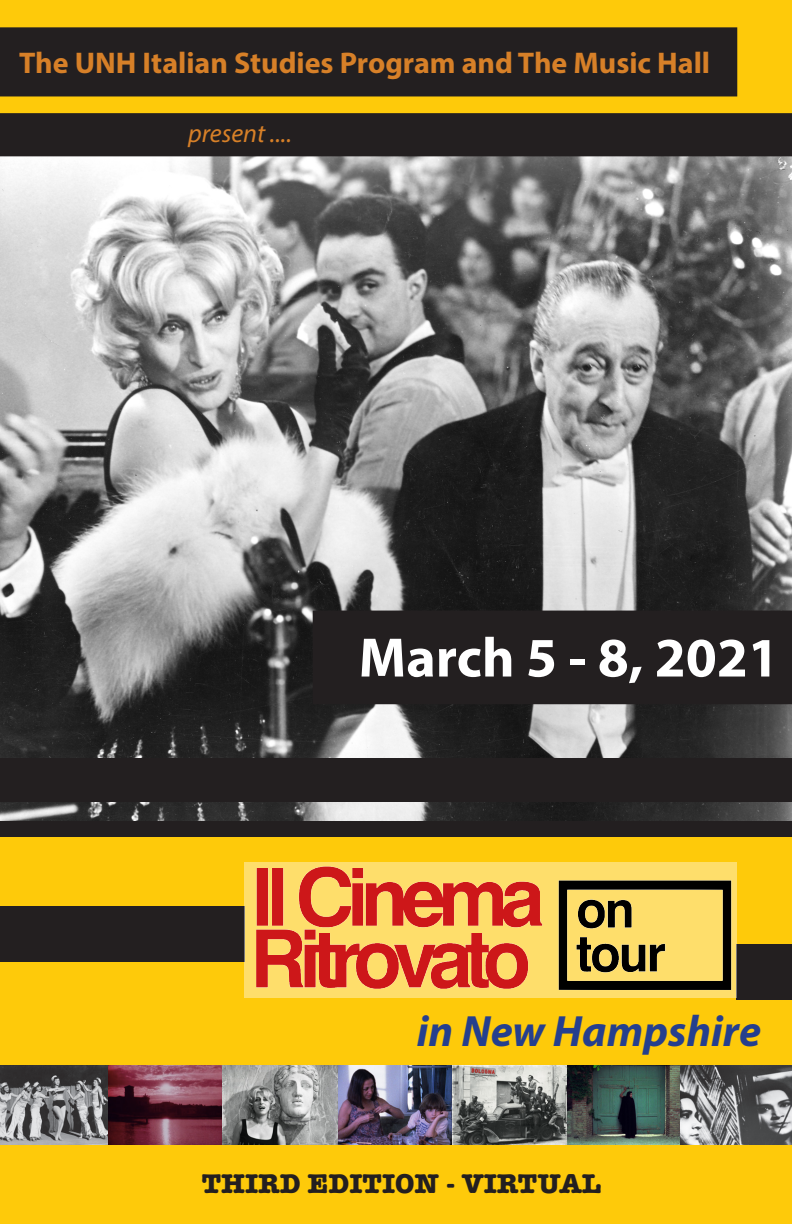
<style>
.page{position:relative;width:792px;height:1224px;background:#feca0a}
.page>*{position:absolute;margin:0;border:0;box-sizing:border-box;transform-origin:0 0}
.t1{font:700 56px "Myriad Pro";color:#fff}
.t2{font:italic 700 44px "Myriad Pro";color:#253f8e}
.t3{font:700 30px "Myriad Pro";color:#d78028}
.t4{font:700 28px "American Typewriter";color:#231f20}
.t5{font:italic 26px "Myriad Pro";color:#d78028}
</style>
<div class="page">
<img style="left:0;top:156px;width:792px;height:665px">
<div style="left:1px;top:28px;width:735px;height:67px;background:#231f20"></div>
<div style="left:0;top:27px;width:737px;height:69px;border:2px solid #231f20"></div>
<div style="left:1px;top:114px;width:790px;height:41px;background:#231f20"></div>
<div style="left:0;top:113px;width:792px;height:43px;border:2px solid #231f20"></div>
<div style="left:0;top:906px;width:244px;height:55px;background:#231f20"></div>
<div style="left:0;top:759px;width:792px;height:43px;background:#231f20"></div>
<div style="left:0;top:821px;width:792px;height:16px;background:#231f20"></div>
<div style="left:244px;top:862px;width:493px;height:136px;background:#fede6b"></div>
<div style="left:313px;top:611px;width:479px;height:93px;background:#231f20"></div>
<img style="left:148px;top:866px;width:644px;height:134px">
<img style="left:0;top:1066px;width:109px;height:79px">
<img style="left:109px;top:1066px;width:113px;height:79px">
<img style="left:338px;top:1066px;width:115px;height:79px">
<img style="left:222px;top:1066px;width:116px;height:79px">
<img style="left:453px;top:1066px;width:222px;height:79px">
<img style="left:675px;top:1066px;width:117px;height:79px">
<p class="t3" style="left:19px;top:43px;width:693px">The UNH Italian Studies Program and The Music Hall</p>
<p class="t5" style="left:188px;top:117px;width:105px">present ....</p>
<p class="t1" style="left:359px;top:621px;width:422px">March 5 - 8, 2021</p>
<p class="t2" style="left:417px;top:1003px;width:346px">in New Hampshire</p>
<p class="t4" style="left:202px;top:1159px;width:401px">THIRD EDITION - VIRTUAL</p>
</div>
